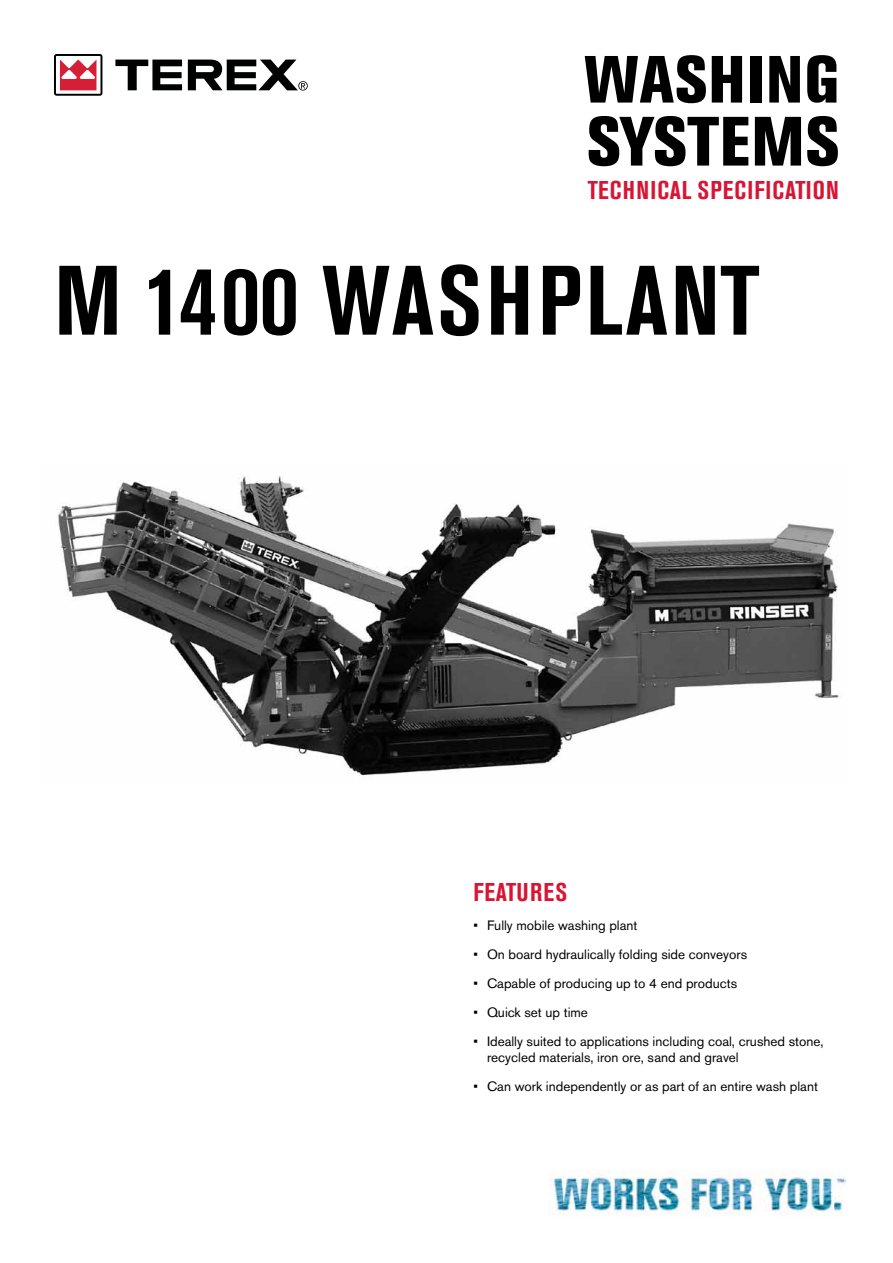
<style>
.page{position:relative;width:893px;height:1263px;background:#fff}
.page>*{position:absolute;margin:0;border:0;box-sizing:border-box;transform-origin:0 0}
.t1{font:700 condensed 97.5px "Akzidenz Grotesk Pro";letter-spacing:.03em;color:#000}
.t2{font:800 condensed 69px "Akzidenz Grotesk Pro";color:#000}
.t3{font:800 condensed 66px "Akzidenz Grotesk Pro";letter-spacing:.02em;color:#000}
.t4{font:700 condensed 25.5px "Akzidenz Grotesk Pro";letter-spacing:.045em;color:#d71635}
.t5{font:13.5px/16.2px "Akzidenz Grotesk Pro";color:#000}
</style>
<div class="page">
<svg style="left:54px;top:54px;width:48px;height:42px"></svg>
<svg style="left:115px;top:60px;width:67px;height:30px"></svg>
<svg style="left:188px;top:60px;width:120px;height:31px"></svg>
<img style="left:551px;top:1170px;width:295px;height:47px">
<img style="left:57px;top:476px;width:784px;height:300px">
<h3 class="t3" style="left:585px;top:37px;width:256px">WASHING</h3>
<h2 class="t2" style="left:587px;top:97px;width:253px">SYSTEMS</h2>
<h3 class="t4" style="left:588px;top:173px;width:253px">TECHNICAL SPECIFICATION</h3>
<h1 class="t1" style="left:54px;top:238px;width:706px">M 1400 WASHPLANT</h1>
<h3 class="t4" style="left:474px;top:875px;width:95px">FEATURES</h3>
<p class="t5" style="left:473px;top:917px;width:165px">• Fully mobile washing plant</p>
<p class="t5" style="left:473px;top:946px;width:275px">• On board hydraulically folding side conveyors</p>
<p class="t5" style="left:473px;top:975px;width:265px">• Capable of producing up to 4 end products</p>
<p class="t5" style="left:473px;top:1004px;width:116px">• Quick set up time</p>
<p class="t5" style="left:487px;top:1033px;width:338px;text-indent:-14px">• Ideally suited to applications including coal, crushed stone, recycled materials, iron ore, sand and gravel</p>
<p class="t5" style="left:473px;top:1078px;width:346px">• Can work independently or as part of an entire wash plant</p>
</div>
